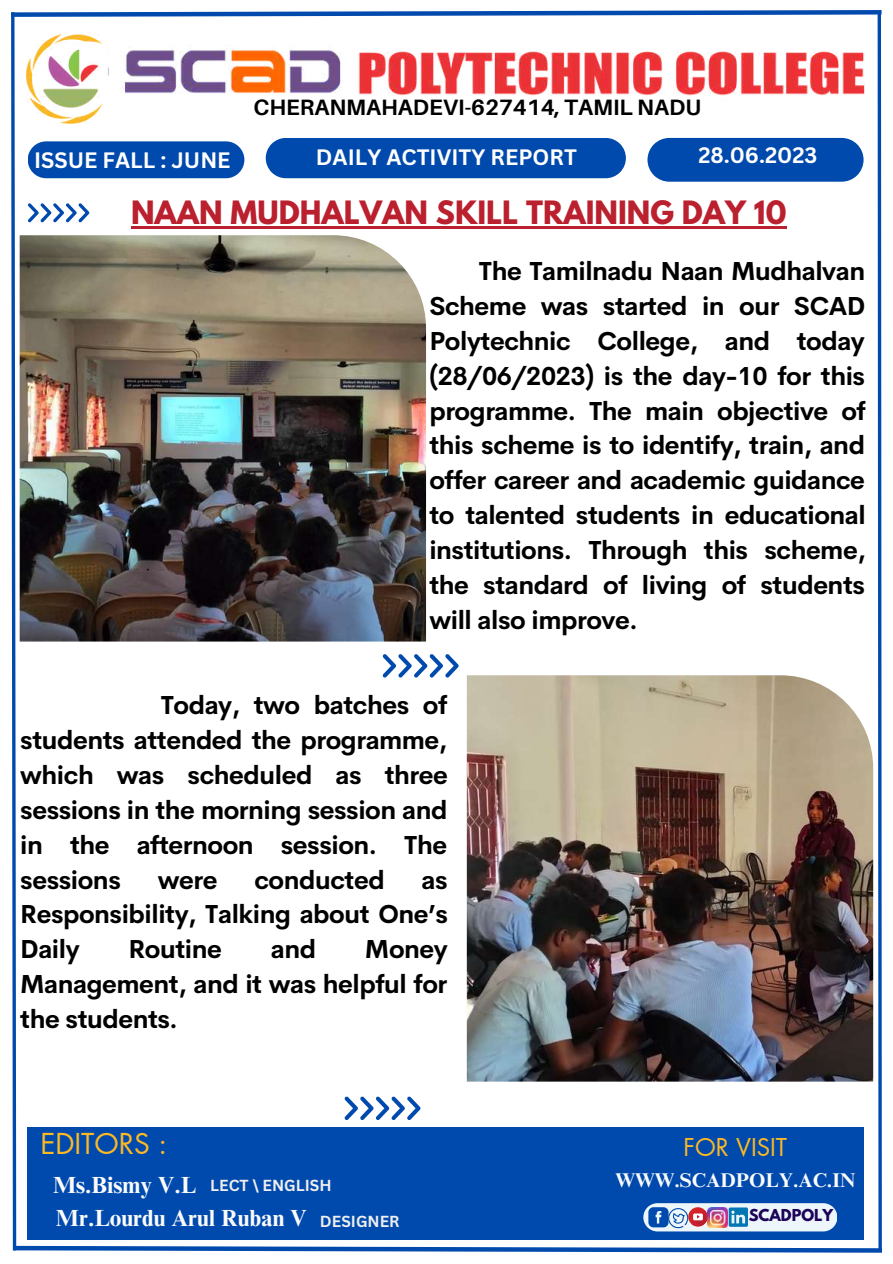
<style>
.page{position:relative;width:893px;height:1264px;background:#fff}
.page>*{position:absolute;margin:0;border:0;box-sizing:border-box;transform-origin:0 0}
.t1{font:700 28.5px "League Spartan";color:#ba202e}
.t2{font:28.2px "Futura LT Pro";color:#fcb825}
.t3{font:700 25.5px/34.8px "Cerebri Sans";letter-spacing:-.015em;color:#000;text-align:justify}
.t4{font:24px "Futura LT Pro";color:#fcb825}
.t5{font:700 23.25px/33.3px "Times NRMT Pro";color:#fbfbfb}
.t6{font:700 22.2px "Aileron";color:#000}
.t7{font:700 21.75px "Canva Sans";color:#fff}
.t8{font:700 19.8px "Times NRMT Pro";color:#fbfbfb}
.t9{font:700 15.6px "Canva Sans";color:#efefef}
.t10{font:700 14.55px "League Spartan";color:#1d0459}
</style>
<div class="page">
<img style="left:11px;top:10px;width:871px;height:1243px">
<hr style="left:131px;top:226px;width:655px;height:3px;background:#ba202e">
<p class="t6" style="left:253px;top:93px;width:449px">CHERANMAHADEVI-627414, TAMIL NADU</p>
<p class="t7" style="left:34px;top:144px;width:198px">ISSUE FALL : JUNE</p>
<p class="t7" style="left:316px;top:141px;width:262px">DAILY ACTIVITY REPORT</p>
<p class="t7" style="left:698px;top:140px;width:120px">28.06.2023</p>
<p class="t1" style="left:131px;top:198px;width:656px">NAAN MUDHALVAN SKILL TRAINING DAY 10</p>
<p class="t3" style="left:429px;top:254px;width:438px;text-indent:49px">The Tamilnadu Naan Mudhalvan Scheme was started in our SCAD Polytechnic College, and today (28/06/2023) is the day-10 for this programme. The main objective of this scheme is to identify, train, and offer career and academic guidance to talented students in educational institutions. Through this scheme, the standard of living of students will also improve.</p>
<p class="t3" style="left:20px;top:688px;width:429px;text-indent:140px">Today, two batches of students attended the programme, which was scheduled as three sessions in the morning session and in the afternoon session. The sessions</p>
<p class="t3" style="left:158px;top:862px;width:61px">were</p>
<p class="t3" style="left:254px;top:862px;width:132px">conducted</p>
<p class="t3" style="left:20px;top:862px;width:429px;text-indent:401px">as Responsibility, Talking about One’s Daily</p>
<p class="t3" style="left:128px;top:931px;width:95px">Routine</p>
<p class="t3" style="left:271px;top:931px;width:47px">and</p>
<p class="t3" style="left:20px;top:931px;width:429px;text-indent:345px">Money Management, and it was helpful for the students.</p>
<p class="t2" style="left:40px;top:1130px;width:128px">EDITORS :</p>
<p class="t5" style="left:53px;top:1171px;width:255px">Ms.Bismy V.L<br>Mr.Lourdu Arul Ruban V</p>
<p class="t9" style="left:210px;top:1174px;width:123px">LECT \ ENGLISH</p>
<p class="t9" style="left:320px;top:1210px;width:81px">DESIGNER</p>
<p class="t4" style="left:683px;top:1136px;width:105px">FOR VISIT</p>
<p class="t8" style="left:615px;top:1172px;width:241px">WWW.SCADPOLY.AC.IN</p>
<p class="t10" style="left:748px;top:1208px;width:86px">SCADPOLY</p>
</div>
